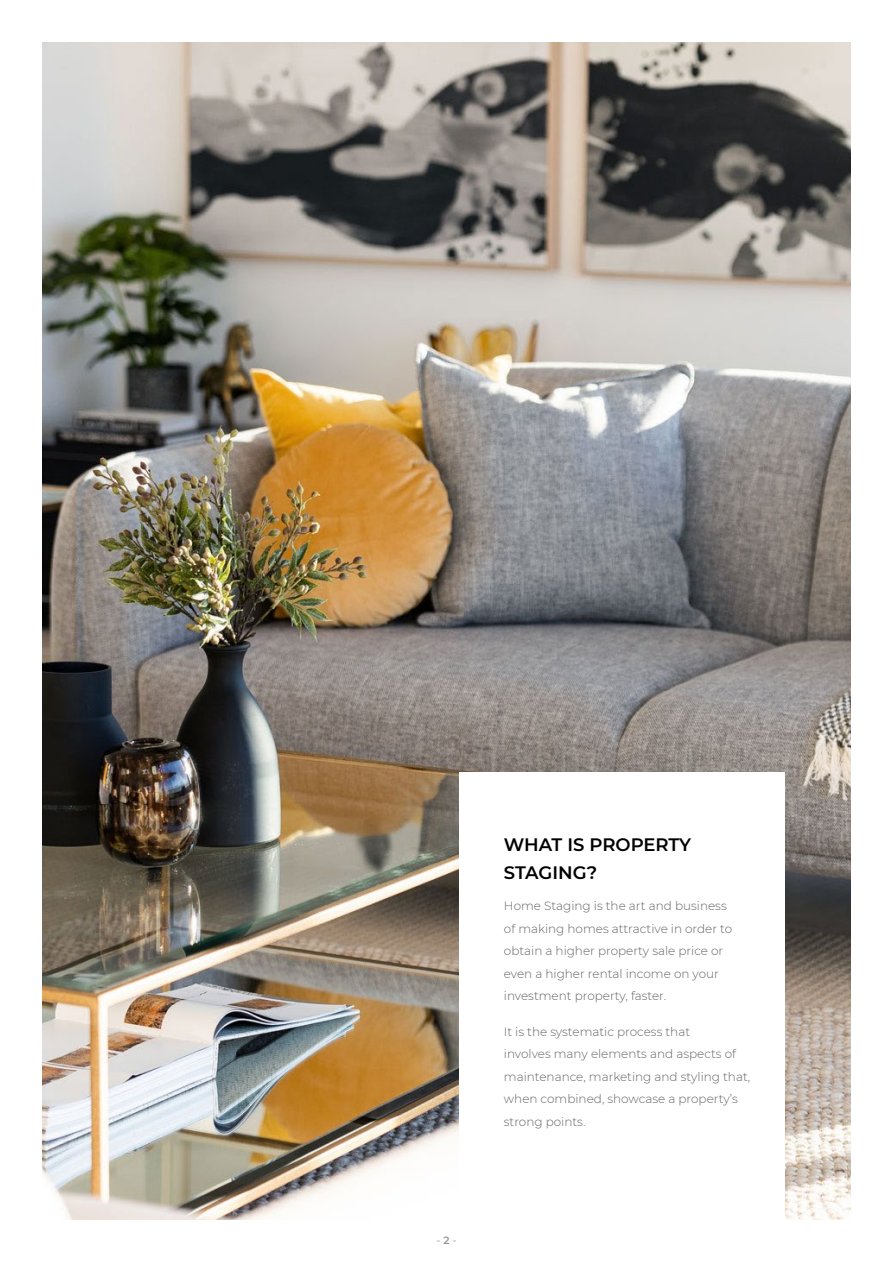
<style>
.page{position:relative;width:893px;height:1263px;background:#fff}
.page>*{position:absolute;margin:0;border:0;box-sizing:border-box;transform-origin:0 0}
.t1{font:600 18px/28.5px "Montserrat";letter-spacing:-.01em;color:#000}
.t2{font:300 12px/22.5px "Montserrat";color:#636466}
.t3{font:600 10.5px "Montserrat";color:#bcbec0}
.s1{color:#939598}
</style>
<div class="page">
<img style="left:43px;top:43px;width:807px;height:1176px">
<div style="left:459px;top:772px;width:325px;height:463px;background:#fff"></div>
<p class="t3" style="left:436px;top:1232px;width:21px">- <span class="s1">2</span> -</p>
<h1 class="t1" style="left:504px;top:829px;width:189px">WHAT IS PROPERTY<br>STAGING?</h1>
<p class="t2" style="left:504px;top:894px;width:230px">Home Staging is the art and business of making homes attractive in order to obtain a higher property sale price or even a higher rental income on your investment property, faster.</p>
<p class="t2" style="left:504px;top:1020px;width:248px">It is the systematic process that<br>involves many elements and aspects of maintenance, marketing and styling that, when combined, showcase a property’s strong points.</p>
</div>
